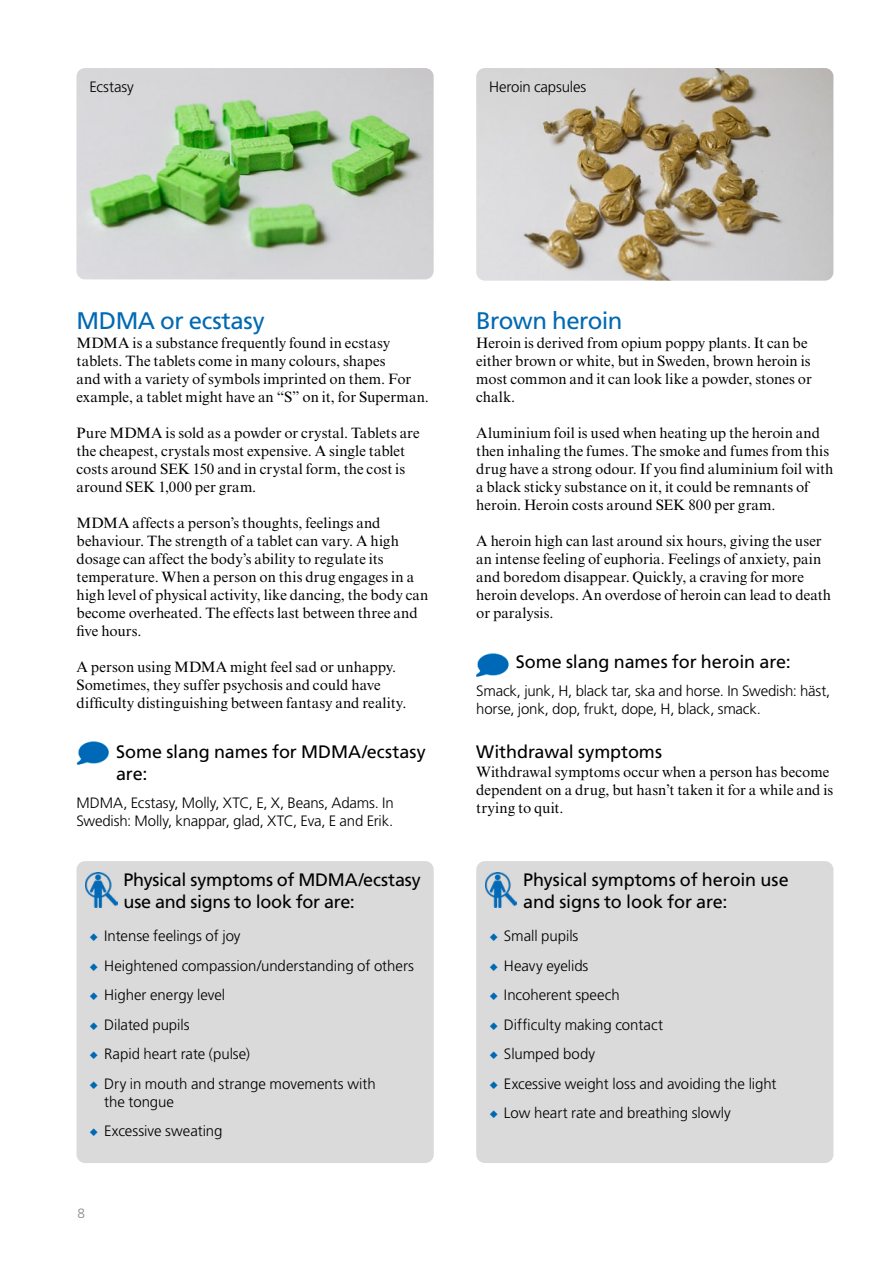
<style>
.page{position:relative;width:893px;height:1263px;background:#fff}
.page>*{position:absolute;margin:0;border:0;box-sizing:border-box;transform-origin:0 0}
.H2_Rubriknivå_3{font:24px "Xgbjvv Frutiger LT Std";letter-spacing:-.02em;color:#0069b4}
.H3_Rubriknivå_4{font:18px/21.8px "Xgbjvv Frutiger LT Std";letter-spacing:-.005em;color:#000}
.P_Brödtext{font:15px/18px "Mjhprj Times New Roman MT Std";color:#000}
.P_Brödtext_Fakta_bil{font:300 15px/18px "Llgbtf Frutiger LT Std";letter-spacing:-.005em;color:#000}
.t1{font:300 13.5px "Llgbtf Frutiger LT Std";color:#878787}
</style>
<div class="page">
<img style="left:76px;top:68px;width:358px;height:211px">
<div style="left:77px;top:861px;width:357px;height:302px;background:#dadada;border-radius:9px"></div>
<img style="left:476px;top:68px;width:357px;height:213px">
<div style="left:476px;top:861px;width:357px;height:302px;background:#dadada;border-radius:9px"></div>
<img style="left:77px;top:741px;width:32px;height:23px">
<img style="left:476px;top:653px;width:33px;height:24px">
<img style="left:85px;top:872px;width:32px;height:36px">
<img style="left:485px;top:872px;width:32px;height:36px">
<p class="P_Brödtext_Fakta_bil" style="left:89px;top:79px;width:46px">Ecstasy</p>
<p class="P_Brödtext_Fakta_bil" style="left:489px;top:78px;width:99px">Heroin capsules</p>
<h2 class="H2_Rubriknivå_3" style="left:77px;top:306px;width:190px">MDMA or ecstasy</h2>
<p class="P_Brödtext" style="left:77px;top:334px;width:354px">MDMA is a substance frequently found in ecstasy tablets. The tablets come in many colours, shapes<br>and with a variety of symbols imprinted on them. For example, a tablet might have an “S” on it, for Superman.</p>
<p class="P_Brödtext" style="left:77px;top:424px;width:345px">Pure MDMA is sold as a powder or crystal. Tablets are the cheapest, crystals most expensive. A single tablet costs around SEK 150 and in crystal form, the cost is around SEK 1,000 per gram.</p>
<p class="P_Brödtext" style="left:77px;top:514px;width:353px">MDMA affects a person’s thoughts, feelings and behaviour. The strength of a tablet can vary. A high dosage can affect the body’s ability to regulate its temperature. When a person on this drug engages in a high level of physical activity, like dancing, the body can become overheated. The effects last between three and five hours.</p>
<p class="P_Brödtext" style="left:77px;top:658px;width:331px">A person using MDMA might feel sad or unhappy.<br>Sometimes, they suffer psychosis and could have difficulty distinguishing between fantasy and reality.</p>
<h3 class="H3_Rubriknivå_4" style="left:116px;top:741px;width:311px">Some slang names for MDMA/ecstasy are:</h3>
<p class="P_Brödtext_Fakta_bil" style="left:77px;top:794px;width:319px">MDMA, Ecstasy, Molly, XTC, E, X, Beans, Adams. In<br>Swedish: Molly, knappar, glad, XTC, Eva, E and Erik.</p>
<h3 class="H3_Rubriknivå_4" style="left:123px;top:869px;width:299px">Physical symptoms of MDMA/ecstasy use and signs to look for are:</h3>
<p class="P_Brödtext_Fakta_bil" style="left:104px;top:927px;width:138px">Intense feelings of joy</p>
<p class="P_Brödtext_Fakta_bil" style="left:104px;top:957px;width:311px">Heightened compassion/understanding of others</p>
<p class="P_Brödtext_Fakta_bil" style="left:104px;top:986px;width:123px">Higher energy level</p>
<p class="P_Brödtext_Fakta_bil" style="left:104px;top:1016px;width:87px">Dilated pupils</p>
<p class="P_Brödtext_Fakta_bil" style="left:104px;top:1045px;width:147px">Rapid heart rate (pulse)</p>
<p class="P_Brödtext_Fakta_bil" style="left:104px;top:1075px;width:273px">Dry in mouth and strange movements with the tongue</p>
<p class="P_Brödtext_Fakta_bil" style="left:104px;top:1122px;width:120px">Excessive sweating</p>
<p class="t1" style="left:77px;top:1205px;width:9px">8</p>
<h2 class="H2_Rubriknivå_3" style="left:476px;top:306px;width:148px">Brown heroin</h2>
<p class="P_Brödtext" style="left:476px;top:334px;width:337px">Heroin is derived from opium poppy plants. It can be either brown or white, but in Sweden, brown heroin is most common and it can look like a powder, stones or chalk.</p>
<p class="P_Brödtext" style="left:476px;top:424px;width:359px">Aluminium foil is used when heating up the heroin and then inhaling the fumes. The smoke and fumes from this drug have a strong odour. If you find aluminium foil with a black sticky substance on it, it could be remnants of heroin. Heroin costs around SEK 800 per gram.</p>
<p class="P_Brödtext" style="left:476px;top:532px;width:356px">A heroin high can last around six hours, giving the user an intense feeling of euphoria. Feelings of anxiety, pain and boredom disappear. Quickly, a craving for more heroin develops. An overdose of heroin can lead to death or paralysis.</p>
<h3 class="H3_Rubriknivå_4" style="left:516px;top:651px;width:276px">Some slang names for heroin are:</h3>
<p class="P_Brödtext_Fakta_bil" style="left:476px;top:682px;width:356px">Smack, junk, H, black tar, ska and horse. In Swedish: häst, horse, jonk, dop, frukt, dope, H, black, smack.</p>
<h3 class="H3_Rubriknivå_4" style="left:476px;top:741px;width:187px">Withdrawal symptoms</h3>
<p class="P_Brödtext" style="left:476px;top:763px;width:359px">Withdrawal symptoms occur when a person has become dependent on a drug, but hasn’t taken it for a while and is trying to quit.</p>
<h3 class="H3_Rubriknivå_4" style="left:523px;top:869px;width:267px">Physical symptoms of heroin use and signs to look for are:</h3>
<p class="P_Brödtext_Fakta_bil" style="left:504px;top:927px;width:76px">Small pupils</p>
<p class="P_Brödtext_Fakta_bil" style="left:504px;top:957px;width:86px">Heavy eyelids</p>
<p class="P_Brödtext_Fakta_bil" style="left:504px;top:986px;width:117px">Incoherent speech</p>
<p class="P_Brödtext_Fakta_bil" style="left:504px;top:1016px;width:161px">Difficulty making contact</p>
<p class="P_Brödtext_Fakta_bil" style="left:504px;top:1045px;width:93px">Slumped body</p>
<p class="P_Brödtext_Fakta_bil" style="left:504px;top:1075px;width:274px">Excessive weight loss and avoiding the light</p>
<p class="P_Brödtext_Fakta_bil" style="left:504px;top:1104px;width:229px">Low heart rate and breathing slowly</p>
</div>
